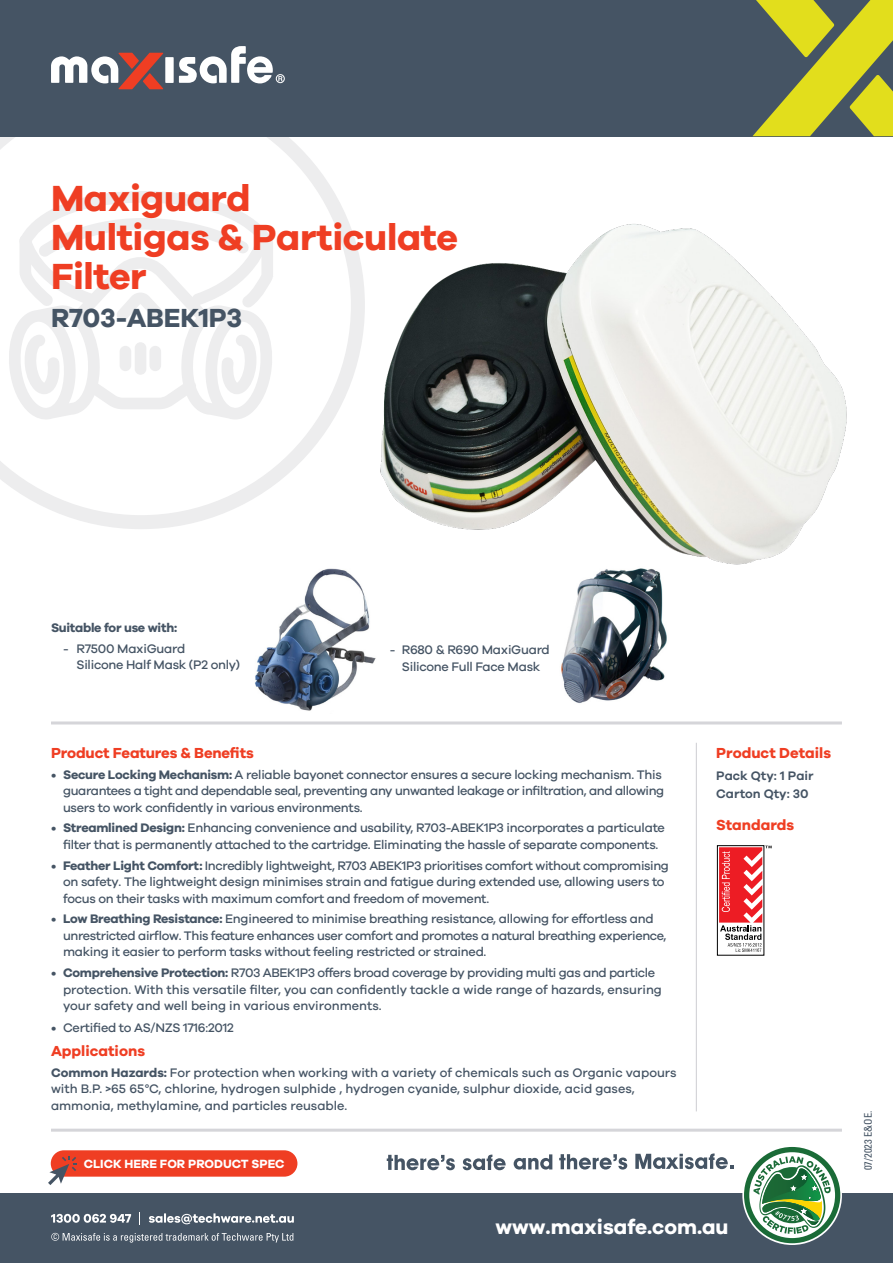
<style>
.page{position:relative;width:893px;height:1263px;background:#fff}
.page>*{position:absolute;margin:0;border:0;box-sizing:border-box;transform-origin:0 0}
.t1{font:700 37.5px/39.3px "Galano Grotesque DEMO";letter-spacing:-.01em;color:#ef3e23}
.t2{font:700 27px "Galano Grotesque DEMO";letter-spacing:-.01em;color:#455464}
.t3{font:700 21px "Galano Grotesque DEMO";color:#fff}
.t4{font:700 15px "Galano Grotesque DEMO";color:#ef3e23}
.t5{font:500 12.75px/16.5px "Galano Grotesque";letter-spacing:-.02em;color:#455464}
.t6{font:500 12.75px/16.5px "Galano Grotesque";color:#455464}
.t7{font:600 12.75px/18px "Galano Grotesque";color:#455464}
.t8{font:700 12.75px "Galano Grotesque";letter-spacing:-.02em;color:#455464}
.t9{font:700 12.3px "Galano Grotesque DEMO";color:#fff}
.t10{font:condensed 10.5px "Univers LT Std";color:#455464}
.s1{font-weight:700}
</style>
<div class="page">
<img style="left:380px;top:224px;width:467px;height:341px">
<svg style="left:0;top:136px;width:365px;height:393px"></svg>
<svg style="left:6px;top:191px;width:269px;height:229px"></svg>
<div style="left:0;top:0;width:893px;height:136px;background:#455464"></div>
<svg style="left:753px;top:0;width:140px;height:136px"></svg>
<div style="left:0;top:1194px;width:893px;height:69px;background:#455464"></div>
<hr style="left:51px;top:1129px;width:791px;height:3px;background:#d5d5d9">
<div style="left:51px;top:1150px;width:246px;height:27px;background:#ef3e23;border-radius:13px"></div>
<svg style="left:48px;top:1156px;width:28px;height:29px"></svg>
<svg style="left:51px;top:1233px;width:242px;height:9px"></svg>
<svg style="left:51px;top:1214px;width:80px;height:9px"></svg>
<svg style="left:139px;top:1212px;width:1px;height:13px"></svg>
<svg style="left:149px;top:1213px;width:145px;height:11px"></svg>
<svg style="left:51px;top:46px;width:234px;height:43px"></svg>
<svg style="left:463px;top:1154px;width:43px;height:16px"></svg>
<svg style="left:514px;top:1154px;width:38px;height:15px"></svg>
<svg style="left:559px;top:1154px;width:68px;height:15px"></svg>
<svg style="left:635px;top:1153px;width:98px;height:16px"></svg>
<svg style="left:387px;top:1155px;width:68px;height:15px"></svg>
<svg style="left:744px;top:1147px;width:96px;height:96px"></svg>
<hr style="left:51px;top:721px;width:791px;height:3px;background:#d5d5d9">
<hr style="left:696px;top:743px;width:1px;height:368px;background:#d5d5d9">
<div style="left:717px;top:845px;width:47px;height:111px;border:1px solid #000"></div>
<svg style="left:719px;top:846px;width:53px;height:106px"></svg>
<img style="left:561px;top:568px;width:106px;height:135px">
<img style="left:255px;top:568px;width:121px;height:143px">
<h1 class="t1" style="left:51px;top:180px;width:408px">Maxiguard<br>Multigas &amp; Particulate<br>Filter</h1>
<h2 class="t2" style="left:51px;top:306px;width:193px">R703-ABEK1P3</h2>
<p class="t8" style="left:51px;top:620px;width:128px">Suitable for use with:</p>
<p class="t5" style="left:77px;top:640px;width:165px;text-indent:-13px">- R7500 MaxiGuard<br>Silicone Half Mask (P2 only)</p>
<p class="t5" style="left:390px;top:641px;width:161px;text-align:center">- R680 &amp; R690 MaxiGuard<br>Silicone Full Face Mask</p>
<p class="t4" style="left:51px;top:746px;width:204px">Product Features &amp; Benefits</p>
<p class="t5" style="left:63px;top:766px;width:603px;text-indent:-12px">• <span class="s1">Secure Locking Mechanism:</span> A reliable bayonet connector ensures a secure locking mechanism. This guarantees a tight and dependable seal, preventing any unwanted leakage or infiltration, and allowing users to work confidently in various environments.</p>
<p class="t5" style="left:51px;top:819px;width:615px;text-align:center">• <span class="s1">Streamlined Design:</span> Enhancing convenience and usability, R703-ABEK1P3 incorporates a particulate filter that is permanently attached to the cartridge. Eliminating the hassle of separate components.</p>
<p class="t5" style="left:63px;top:857px;width:607px;text-indent:-12px">• <span class="s1">Feather Light Comfort:</span> Incredibly lightweight, R703 ABEK1P3 prioritises comfort without compromising on safety. The lightweight design minimises strain and fatigue during extended use, allowing users to focus on their tasks with maximum comfort and freedom of movement.</p>
<p class="t5" style="left:63px;top:910px;width:605px;text-indent:-12px">• <span class="s1">Low Breathing Resistance:</span> Engineered to minimise breathing resistance, allowing for effortless and unrestricted airflow. This feature enhances user comfort and promotes a natural breathing experience, making it easier to perform tasks without feeling restricted or strained.</p>
<p class="t6" style="left:63px;top:964px;width:600px;text-indent:-12px">• <span class="s1">Comprehensive Protection:</span> R703 ABEK1P3 offers broad coverage by providing multi gas and particle protection. With this versatile filter, you can confidently tackle a wide range of hazards, ensuring your safety and well being in various environments.</p>
<p class="t5" style="left:51px;top:1019px;width:184px">• Certified to AS/NZS 1716:2012</p>
<p class="t4" style="left:51px;top:1044px;width:96px">Applications</p>
<p class="t6" style="left:51px;top:1064px;width:627px"><span class="s1">Common Hazards:</span> For protection when working with a variety of chemicals such as Organic vapours with B.P. &gt;65 65°C, chlorine, hydrogen sulphide , hydrogen cyanide, sulphur dioxide, acid gases, ammonia, methylamine, and particles reusable.</p>
<p class="t9" style="left:84px;top:1158px;width:203px">CLICK HERE FOR PRODUCT SPEC</p>
<p class="t4" style="left:716px;top:746px;width:116px">Product Details</p>
<p class="t7" style="left:716px;top:766px;width:99px">Pack Qty: 1 Pair<br>Carton Qty: 30</p>
<p class="t4" style="left:716px;top:819px;width:79px">Standards</p>
<h3 class="t3" style="left:496px;top:1218px;width:235px">www.maxisafe.com.au</h3>
<p class="t10" style="left:861px;top:1170px;width:61px;rotate:-90deg">07/2023 E&amp;OE.</p>
</div>
